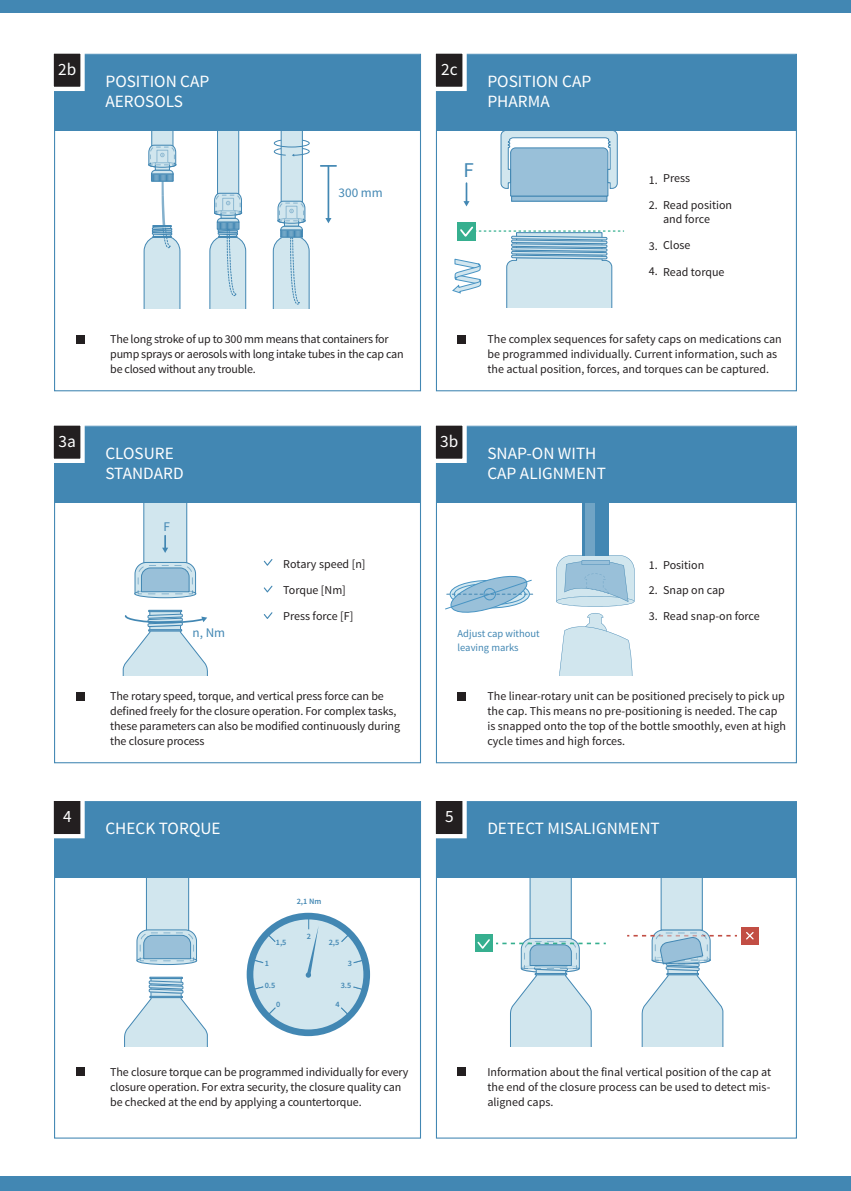
<style>
.page{position:relative;width:851px;height:1191px;background:#fff}
.page>*{position:absolute;margin:0;border:0;box-sizing:border-box;transform-origin:0 0}
.t1{font:21px "Source Sans Pro";color:#4287b3}
.t2{font:17.25px "Source Sans Pro";color:#fff}
.t3{font:13.2px "Source Sans Pro";color:#4287b3}
.t4{font:12px/15px "Source Sans Pro";letter-spacing:-.01em;color:#231f20}
.t5{font:10.5px "Source Sans Pro";color:#4287b3}
.t6{font:600 8.25px "Source Sans Pro";color:#4287b3}
</style>
<div class="page">
<div style="left:511px;top:196px;width:95px;height:5px;background:#99c0d9"></div>
<div style="left:511px;top:196px;width:96px;height:5px;border:1px solid #4287b3"></div>
<svg style="left:500px;top:131px;width:117px;height:66px;background:#abccdf"></svg>
<div style="left:457px;top:222px;width:19px;height:18px;background:#36af8f"></div>
<svg style="left:209px;top:131px;width:37px;height:178px"></svg>
<svg style="left:273px;top:131px;width:37px;height:178px"></svg>
<svg style="left:143px;top:131px;width:37px;height:178px"></svg>
<svg style="left:149px;top:612px;width:32px;height:2px"></svg>
<div style="left:148px;top:610px;width:34px;height:2px;border:1px solid #4287b3"></div>
<svg style="left:135px;top:589px;width:61px;height:9px"></svg>
<div style="left:134px;top:589px;width:62px;height:9px;border:1px solid #4287b3;border-radius:50%"></div>
<div style="left:582px;top:498px;width:26px;height:57px;background:#4287b3"></div>
<div style="left:585px;top:498px;width:10px;height:57px;background:#70a4c5"></div>
<svg style="left:559px;top:613px;width:74px;height:62px"></svg>
<svg style="left:556px;top:555px;width:78px;height:52px;background:#b2d1e2"></svg>
<div style="left:54px;top:55px;width:367px;height:76px;background:#4287b3"></div>
<div style="left:54px;top:426px;width:366px;height:76px;background:#4287b3"></div>
<div style="left:436px;top:55px;width:360px;height:76px;background:#4287b3"></div>
<div style="left:436px;top:426px;width:360px;height:76px;background:#4287b3"></div>
<div style="left:54px;top:54px;width:367px;height:337px;border:1px solid #4287b3"></div>
<div style="left:54px;top:426px;width:367px;height:337px;border:1px solid #4287b3"></div>
<div style="left:436px;top:54px;width:360px;height:337px;border:1px solid #4287b3"></div>
<div style="left:436px;top:426px;width:360px;height:337px;border:1px solid #4287b3"></div>
<svg style="left:53px;top:53px;width:34px;height:40px"></svg>
<svg style="left:53px;top:425px;width:34px;height:40px"></svg>
<svg style="left:435px;top:53px;width:34px;height:40px"></svg>
<svg style="left:435px;top:425px;width:34px;height:40px"></svg>
<div style="left:76px;top:335px;width:9px;height:8px;background:#231f20"></div>
<div style="left:76px;top:692px;width:9px;height:8px;background:#231f20"></div>
<div style="left:457px;top:335px;width:9px;height:8px;background:#231f20"></div>
<div style="left:457px;top:692px;width:9px;height:8px;background:#231f20"></div>
<div style="left:740px;top:926px;width:18px;height:18px;background:#c24e44"></div>
<svg style="left:746px;top:932px;width:7px;height:7px"></svg>
<div style="left:474px;top:934px;width:18px;height:18px;background:#36af8f"></div>
<svg style="left:477px;top:878px;width:128px;height:168px"></svg>
<svg style="left:627px;top:878px;width:109px;height:168px"></svg>
<svg style="left:250px;top:920px;width:116px;height:114px;background:#c7dee9"></svg>
<div style="left:151px;top:977px;width:30px;height:19px;background:#d1e6ee;border:1px solid #4287b3"></div>
<div style="left:149px;top:977px;width:34px;height:1px;border:1px solid #4287b3"></div>
<svg style="left:124px;top:981px;width:84px;height:65px"></svg>
<svg style="left:137px;top:956px;width:60px;height:8px"></svg>
<div style="left:137px;top:956px;width:60px;height:9px;border:1px solid #4287b3;border-radius:50%"></div>
<svg style="left:136px;top:878px;width:62px;height:83px"></svg>
<div style="left:247px;top:912px;width:123px;height:124px;border:7px solid #4287b3;border-radius:50%"></div>
<div style="left:54px;top:802px;width:367px;height:76px;background:#4287b3"></div>
<div style="left:436px;top:802px;width:360px;height:76px;background:#4287b3"></div>
<div style="left:54px;top:801px;width:367px;height:337px;border:1px solid #4287b3"></div>
<div style="left:436px;top:801px;width:360px;height:337px;border:1px solid #4287b3"></div>
<svg style="left:53px;top:801px;width:34px;height:39px"></svg>
<svg style="left:435px;top:801px;width:34px;height:39px"></svg>
<div style="left:76px;top:1067px;width:9px;height:8px;background:#231f20"></div>
<div style="left:457px;top:1067px;width:9px;height:8px;background:#231f20"></div>
<div style="left:0;top:1177px;width:850px;height:14px;background:#4287b3"></div>
<div style="left:0;top:0;width:850px;height:12px;background:#4287b3"></div>
<svg style="left:264px;top:559px;width:8px;height:7px"></svg>
<svg style="left:264px;top:585px;width:8px;height:7px"></svg>
<svg style="left:264px;top:612px;width:8px;height:7px"></svg>
<svg style="left:463px;top:183px;width:6px;height:23px"></svg>
<hr style="left:327px;top:166px;width:2px;height:53px;background:#4287b3">
<svg style="left:325px;top:218px;width:6px;height:5px"></svg>
<svg style="left:134px;top:502px;width:62px;height:92px"></svg>
<svg style="left:452px;top:226px;width:172px;height:82px"></svg>
<svg style="left:320px;top:165px;width:16px;height:2px"></svg>
<svg style="left:122px;top:614px;width:86px;height:61px"></svg>
<svg style="left:445px;top:575px;width:87px;height:38px"></svg>
<p class="t2" style="left:58px;top:59px;width:20px">2b</p>
<p class="t2" style="left:105px;top:70px;width:105px">POSITION CAP</p>
<p class="t2" style="left:105px;top:91px;width:79px">AEROSOLS</p>
<p class="t3" style="left:338px;top:184px;width:46px">300 mm</p>
<p class="t2" style="left:59px;top:431px;width:19px">3a</p>
<p class="t4" style="left:110px;top:332px;width:295px">The long stroke of up to 300 mm means that containers for pump sprays or aerosols with long intake tubes in the cap can be closed without any trouble.</p>
<p class="t2" style="left:105px;top:442px;width:70px">CLOSURE</p>
<p class="t2" style="left:105px;top:463px;width:80px">STANDARD</p>
<p class="t3" style="left:163px;top:518px;width:8px">F</p>
<p class="t3" style="left:192px;top:624px;width:34px">n, Nm</p>
<p class="t4" style="left:283px;top:557px;width:84px">Rotary speed [n]</p>
<p class="t4" style="left:283px;top:583px;width:64px">Torque [Nm]</p>
<p class="t4" style="left:283px;top:609px;width:72px">Press force [F]</p>
<p class="t4" style="left:110px;top:689px;width:291px">The rotary speed, torque, and vertical press force can be defined freely for the closure operation. For complex tasks, these parameters can also be modified continuously during the closure process</p>
<p class="t2" style="left:441px;top:59px;width:18px">2c</p>
<p class="t2" style="left:487px;top:70px;width:105px">POSITION CAP</p>
<p class="t2" style="left:487px;top:91px;width:64px">PHARMA</p>
<p class="t1" style="left:463px;top:157px;width:12px">F</p>
<p class="t4" style="left:663px;top:171px;width:28px">Press</p>
<p class="t4" style="left:648px;top:172px;width:10px">1.</p>
<p class="t4" style="left:648px;top:198px;width:85px">2. Read position</p>
<p class="t4" style="left:648px;top:238px;width:43px">3. Close</p>
<p class="t4" style="left:648px;top:264px;width:77px">4. Read torque</p>
<p class="t4" style="left:663px;top:212px;width:48px">and force</p>
<p class="t4" style="left:487px;top:332px;width:296px">The complex sequences for safety caps on medications can be programmed individually. Current information, such as the actual position, forces, and torques can be captured.</p>
<p class="t2" style="left:440px;top:431px;width:20px">3b</p>
<p class="t2" style="left:487px;top:442px;width:110px">SNAP-ON WITH</p>
<p class="t2" style="left:487px;top:463px;width:120px">CAP ALIGNMENT</p>
<p class="t4" style="left:648px;top:557px;width:57px">1. Position</p>
<p class="t4" style="left:648px;top:582px;width:78px">2. Snap on cap</p>
<p class="t4" style="left:648px;top:608px;width:112px">3. Read snap-on force</p>
<p class="t5" style="left:457px;top:627px;width:84px">Adjust cap without</p>
<p class="t5" style="left:457px;top:640px;width:63px">leaving marks</p>
<p class="t4" style="left:487px;top:689px;width:300px">The linear-rotary unit can be positioned precisely to pick up the cap. This means no pre-positioning is needed. The cap is snapped onto the top of the bottle smoothly, even at high cycle times and high forces.</p>
<p class="t2" style="left:63px;top:806px;width:10px">4</p>
<p class="t2" style="left:445px;top:806px;width:10px">5</p>
<p class="t2" style="left:105px;top:817px;width:117px">CHECK TORQUE</p>
<p class="t6" style="left:297px;top:895px;width:26px">2,1 Nm</p>
<p class="t6" style="left:307px;top:931px;width:6px">2</p>
<p class="t6" style="left:276px;top:937px;width:12px">1,5</p>
<p class="t6" style="left:328px;top:937px;width:12px">2,5</p>
<p class="t6" style="left:264px;top:958px;width:6px">1</p>
<p class="t6" style="left:348px;top:958px;width:6px">3</p>
<p class="t6" style="left:264px;top:980px;width:12px">0.5</p>
<p class="t6" style="left:340px;top:980px;width:12px">3.5</p>
<p class="t6" style="left:276px;top:999px;width:6px">0</p>
<p class="t6" style="left:335px;top:999px;width:6px">4</p>
<p class="t2" style="left:487px;top:817px;width:174px">DETECT MISALIGNMENT</p>
<p class="t4" style="left:110px;top:1064px;width:300px">The closure torque can be programmed individually for every closure operation. For extra security, the closure quality can be checked at the end by applying a countertorque.</p>
<p class="t4" style="left:487px;top:1064px;width:285px;text-align:justify">Information about the final vertical position of the cap at the end of the closure process can be used to detect mis&shy;aligned caps.</p>
</div>
